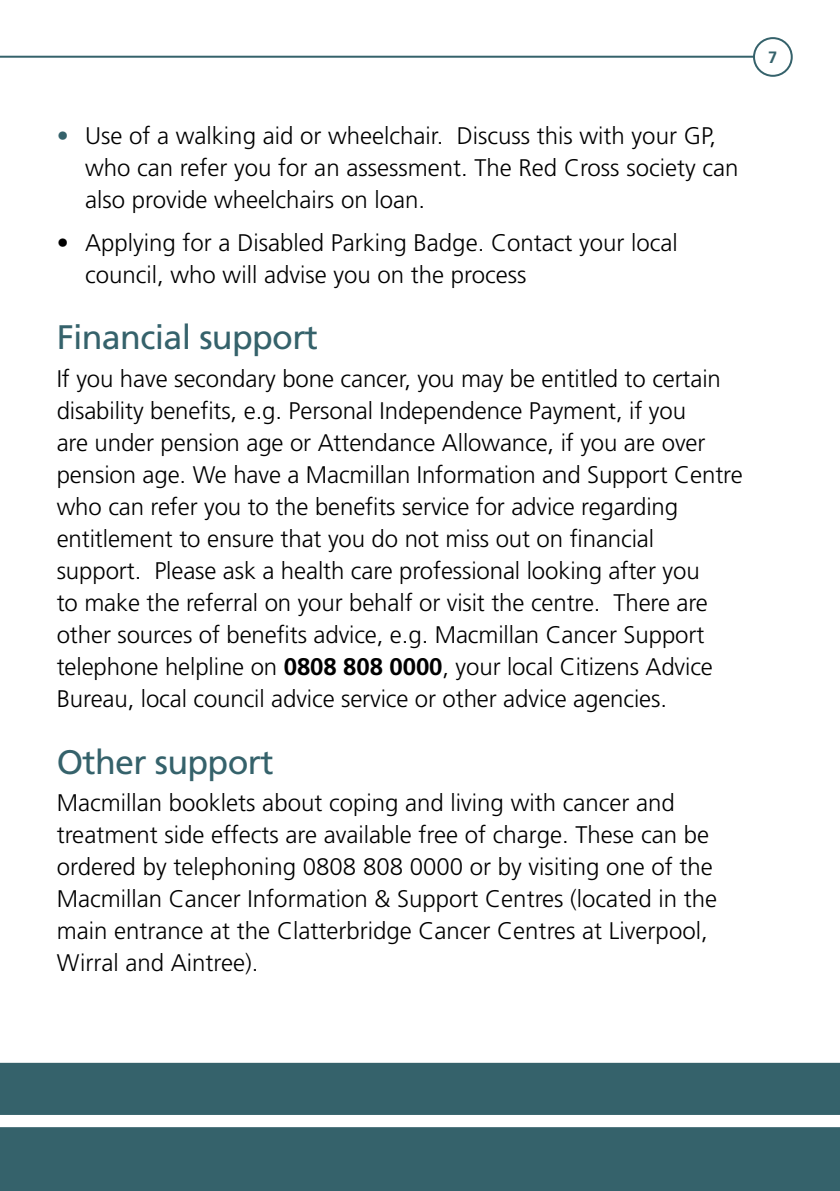
<style>
.page{position:relative;width:840px;height:1191px;background:#fff}
.page>*{position:absolute;margin:0;border:0;box-sizing:border-box;transform-origin:0 0}
.t1{font:34px "Frutiger";letter-spacing:-.02em;color:#35626b}
.t2{font:300 24px/32px "Frutiger";letter-spacing:-.005em;color:#000}
.t3{font:700 16.4px "Frutiger";color:#35626b}
.s1{color:#35626b}
.s2{font-weight:700}
</style>
<div class="page">
<div style="left:0;top:1062px;width:839px;height:129px;background:#35626b"></div>
<hr style="left:0;top:56px;width:791px;height:2px;background:#35626b">
<div style="left:753px;top:38px;width:38px;height:38px;background:#fff;border-radius:50%"></div>
<div style="left:752px;top:37px;width:40px;height:40px;border:2px solid #35626b;border-radius:50%"></div>
<svg style="left:0;top:1115px;width:839px;height:12px"></svg>
<p class="t2" style="left:85px;top:119px;width:654px;text-indent:-28px"><span class="s1">•</span> Use of a walking aid or wheelchair. Discuss this with your GP, who can refer you for an assessment. The Red Cross society can also provide wheelchairs on loan.</p>
<p class="t2" style="left:85px;top:227px;width:594px;text-indent:-28px">• Applying for a Disabled Parking Badge. Contact your local council, who will advise you on the process</p>
<h1 class="t1" style="left:57px;top:317px;width:263px">Financial support</h1>
<p class="t2" style="left:57px;top:363px;width:687px">If you have secondary bone cancer, you may be entitled to certain disability benefits, e.g. Personal Independence Payment, if you<br>are under pension age or Attendance Allowance, if you are over pension age. We have a Macmillan Information and Support Centre who can refer you to the benefits service for advice regarding entitlement to ensure that you do not miss out on financial support. Please ask a health care professional looking after you<br>to make the referral on your behalf or visit the centre. There are other sources of benefits advice, e.g. Macmillan Cancer Support telephone helpline on <span class="s2">0808 808 0000</span>, your local Citizens Advice Bureau, local council advice service or other advice agencies.</p>
<h1 class="t1" style="left:57px;top:741px;width:218px">Other support</h1>
<p class="t2" style="left:57px;top:787px;width:661px">Macmillan booklets about coping and living with cancer and treatment side effects are available free of charge. These can be ordered by telephoning 0808 808 0000 or by visiting one of the Macmillan Cancer Information &amp; Support Centres (located in the main entrance at the Clatterbridge Cancer Centres at Liverpool, Wirral and Aintree).</p>
<p class="t3" style="left:767px;top:48px;width:11px">7</p>
</div>
